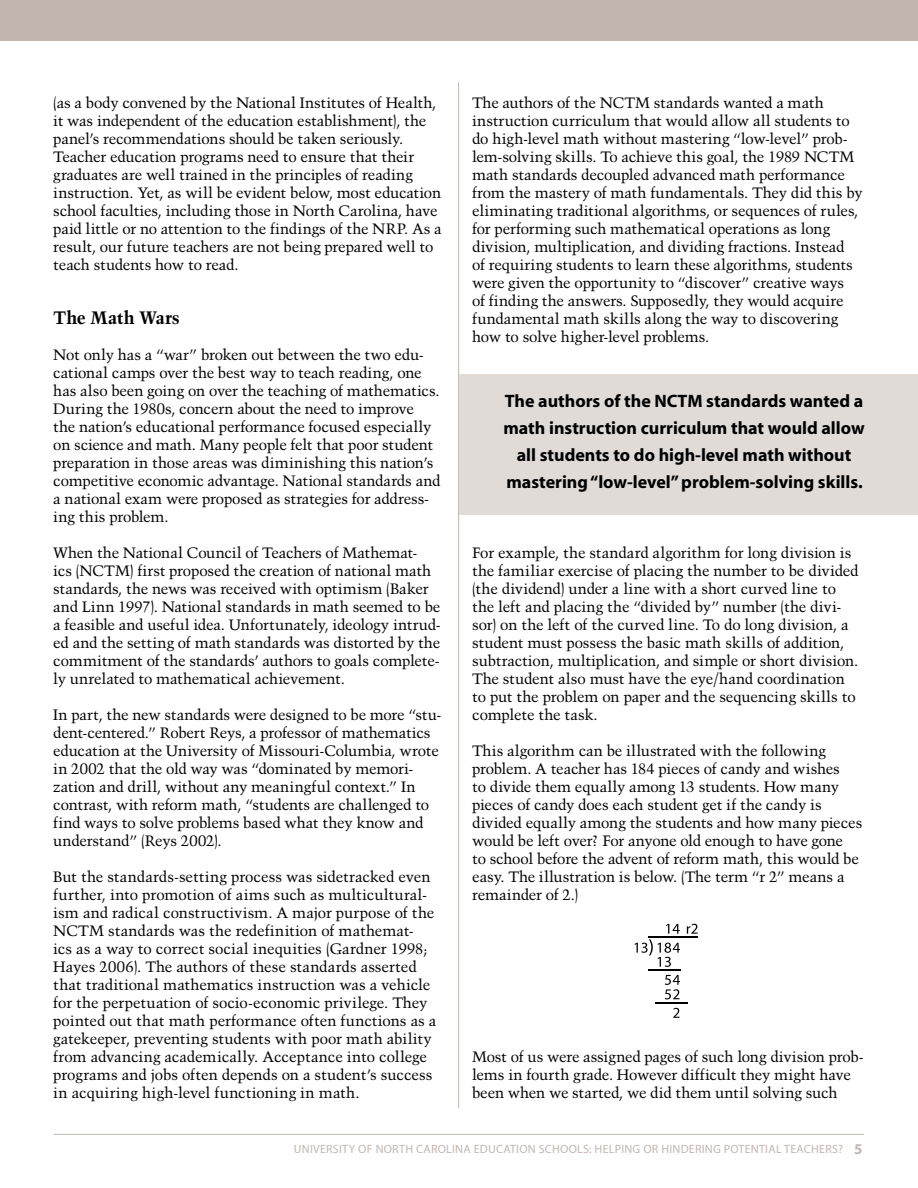
<style>
.page{position:relative;width:918px;height:1188px;background:#fff}
.page>*{position:absolute;margin:0;border:0;box-sizing:border-box;transform-origin:0 0}
.t1{font:700 18px/27px "Myriad";color:#000;text-align:center}
.t2{font:700 18px "Trump Mediaeval";letter-spacing:-.005em;color:#000}
.t3{font:15px/18px "Trump Mediaeval";letter-spacing:-.01em;color:#000}
.t4{font:12px "Myriad Pro";letter-spacing:.02em;color:#c3b6b1}
.s1{font-weight:700;font-size:15px}
</style>
<div class="page">
<hr style="left:54px;top:1134px;width:810px;height:1px;background:#c3b6b1">
<div style="left:0;top:0;width:918px;height:40px;background:#c3b6b1"></div>
<hr style="left:458px;top:82px;width:1px;height:1026px;background:#c3b6b1">
<svg style="left:687px;top:924px;width:11px;height:10px"></svg>
<svg style="left:635px;top:924px;width:45px;height:43px"></svg>
<svg style="left:665px;top:975px;width:15px;height:24px"></svg>
<svg style="left:673px;top:1008px;width:7px;height:10px"></svg>
<hr style="left:648px;top:937px;width:49px;height:1px;background:#000">
<hr style="left:648px;top:970px;width:32px;height:1px;background:#000">
<hr style="left:656px;top:1003px;width:32px;height:1px;background:#000">
<div style="left:459px;top:374px;width:459px;height:141px;background:#e1dbd8"></div>
<p class="t3" style="left:53px;top:94px;width:390px">(as a body convened by the National Institutes of Health, it was independent of the education establishment), the panel’s recommendations should be taken seriously.<br>Teacher education programs need to ensure that their graduates are well trained in the principles of reading instruction. Yet, as will be evident below, most education school faculties, including those in North Carolina, have paid little or no attention to the findings of the NRP. As a result, our future teachers are not being prepared well to teach students how to read.</p>
<p class="t2" style="left:53px;top:306px;width:128px">The Math Wars</p>
<p class="t3" style="left:53px;top:346px;width:389px">Not only has a “war” broken out between the two edu&shy;cational camps over the best way to teach reading, one has also been going on over the teaching of mathematics.<br>During the 1980s, concern about the need to improve<br>the nation’s educational performance focused especially on science and math. Many people felt that poor student preparation in those areas was diminishing this nation’s competitive economic advantage. National standards and a national exam were proposed as strategies for address&shy;ing this problem.</p>
<p class="t3" style="left:53px;top:544px;width:389px">When the National Council of Teachers of Mathemat-<br>ics (NCTM) first proposed the creation of national math standards, the news was received with optimism (Baker and Linn 1997). National standards in math seemed to be a feasible and useful idea. Unfortunately, ideology intrud&shy;ed and the setting of math standards was distorted by the commitment of the standards’ authors to goals complete&shy;ly unrelated to mathematical achievement.</p>
<p class="t3" style="left:53px;top:706px;width:390px">In part, the new standards were designed to be more “stu&shy;dent-centered.” Robert Reys, a professor of mathematics education at the University of Missouri-Columbia, wrote in 2002 that the old way was “dominated by memori&shy;zation and drill, without any meaningful context.” In contrast, with reform math, “students are challenged to find ways to solve problems based what they know and understand” (Reys 2002).</p>
<p class="t3" style="left:53px;top:868px;width:385px">But the standards-setting process was sidetracked even further, into promotion of aims such as multicultural&shy;ism and radical constructivism. A major purpose of the NCTM standards was the redefinition of mathemat&shy;ics as a way to correct social inequities (Gardner 1998; Hayes 2006). The authors of these standards asserted that traditional mathematics instruction was a vehicle for the perpetuation of socio-economic privilege. They pointed out that math performance often functions as a gatekeeper, preventing students with poor math ability from advancing academically. Acceptance into college programs and jobs often depends on a student’s success in acquiring high-level functioning in math.</p>
<p class="t3" style="left:472px;top:94px;width:392px">The authors of the NCTM standards wanted a math instruction curriculum that would allow all students to do high-level math without mastering “low-level” prob&shy;lem-solving skills. To achieve this goal, the 1989 NCTM math standards decoupled advanced math performance from the mastery of math fundamentals. They did this by eliminating traditional algorithms, or sequences of rules, for performing such mathematical operations as long division, multiplication, and dividing fractions. Instead<br>of requiring students to learn these algorithms, students were given the opportunity to “discover” creative ways<br>of finding the answers. Supposedly, they would acquire fundamental math skills along the way to discovering how to solve higher-level problems.</p>
<p class="t1" style="left:503px;top:388px;width:363px">The authors of the NCTM standards wanted a math instruction curriculum that would allow all students to do high-level math without mastering “low-level” problem-solving skills.</p>
<p class="t3" style="left:472px;top:544px;width:388px">For example, the standard algorithm for long division is the familiar exercise of placing the number to be divided (the dividend) under a line with a short curved line to the left and placing the “divided by” number (the divi&shy;sor) on the left of the curved line. To do long division, a student must possess the basic math skills of addition, subtraction, multiplication, and simple or short division.<br>The student also must have the eye/hand coordination to put the problem on paper and the sequencing skills to complete the task.</p>
<p class="t3" style="left:472px;top:742px;width:392px">This algorithm can be illustrated with the following problem. A teacher has 184 pieces of candy and wishes<br>to divide them equally among 13 students. How many pieces of candy does each student get if the candy is divided equally among the students and how many pieces would be left over? For anyone old enough to have gone<br>to school before the advent of reform math, this would be easy. The illustration is below. (The term “r 2” means a remainder of 2.)</p>
<p class="t3" style="left:472px;top:1048px;width:393px">Most of us were assigned pages of such long division prob&shy;lems in fourth grade. However difficult they might have been when we started, we did them until solving such</p>
<p class="t4" style="left:294px;top:1141px;width:570px">UNIVERSITY OF NORTH CAROLINA EDUCATION SCHOOLS: HELPING OR HINDERING POTENTIAL TEACHERS? <span class="s1">5</span></p>
</div>
